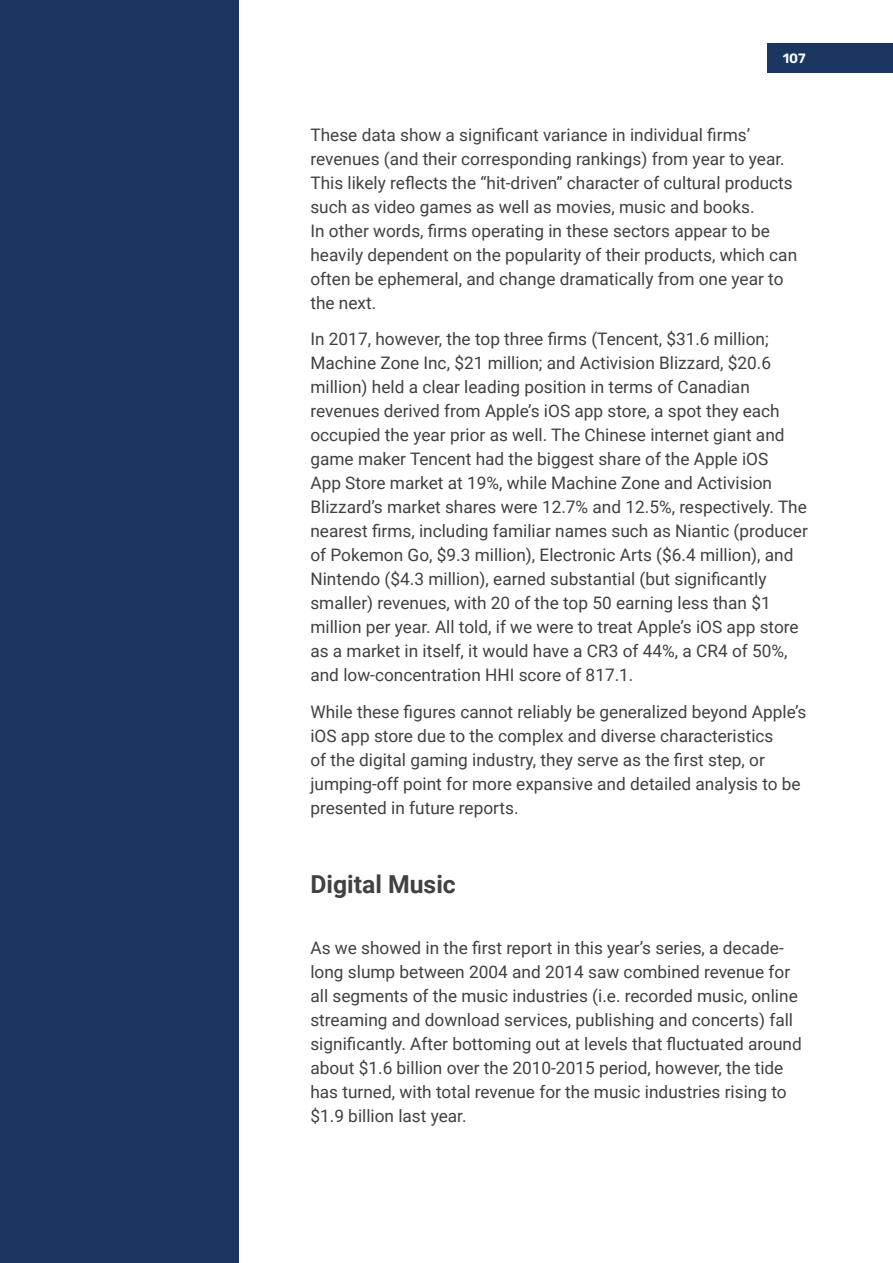
<style>
.page{position:relative;width:893px;height:1263px;background:#fff}
.page>*{position:absolute;margin:0;border:0;box-sizing:border-box;transform-origin:0 0}
.t1{font:700 24.75px "Roboto";color:#414042}
.t2{font:17.25px/24px "Roboto";color:#414042}
.t3{font:300 13.5px "Rubik";color:#fff}
</style>
<div class="page">
<div style="left:0;top:0;width:238px;height:1263px;background:#1a3661"></div>
<div style="left:768px;top:43px;width:125px;height:30px;background:#1a3661"></div>
<p class="t3" style="left:783px;top:51px;width:25px">107</p>
<p class="t2" style="left:310px;top:122px;width:488px">These data show a significant variance in individual firms’ revenues (and their corresponding rankings) from year to year.<br>This likely reflects the “hit-driven” character of cultural products such as video games as well as movies, music and books.<br>In other words, firms operating in these sectors appear to be heavily dependent on the popularity of their products, which can often be ephemeral, and change dramatically from one year to the next.</p>
<p class="t2" style="left:310px;top:326px;width:499px">In 2017, however, the top three firms (Tencent, $31.6 million; Machine Zone Inc, $21 million; and Activision Blizzard, $20.6 million) held a clear leading position in terms of Canadian revenues derived from Apple’s iOS app store, a spot they each occupied the year prior as well. The Chinese internet giant and game maker Tencent had the biggest share of the Apple iOS<br>App Store market at 19%, while Machine Zone and Activision Blizzard’s market shares were 12.7% and 12.5%, respectively. The nearest firms, including familiar names such as Niantic (producer of Pokemon Go, $9.3 million), Electronic Arts ($6.4 million), and Nintendo ($4.3 million), earned substantial (but significantly smaller) revenues, with 20 of the top 50 earning less than $1 million per year. All told, if we were to treat Apple’s iOS app store as a market in itself, it would have a CR3 of 44%, a CR4 of 50%, and low-concentration HHI score of 817.1.</p>
<p class="t2" style="left:310px;top:699px;width:498px">While these figures cannot reliably be generalized beyond Apple’s iOS app store due to the complex and diverse characteristics<br>of the digital gaming industry, they serve as the first step, or jumping-off point for more expansive and detailed analysis to be presented in future reports.</p>
<h1 class="t1" style="left:310px;top:867px;width:147px">Digital Music</h1>
<p class="t2" style="left:310px;top:935px;width:493px">As we showed in the first report in this year’s series, a decade&shy;long slump between 2004 and 2014 saw combined revenue for all segments of the music industries (i.e. recorded music, online streaming and download services, publishing and concerts) fall significantly. After bottoming out at levels that fluctuated around about $1.6 billion over the 2010-2015 period, however, the tide has turned, with total revenue for the music industries rising to $1.9 billion last year.</p>
</div>
